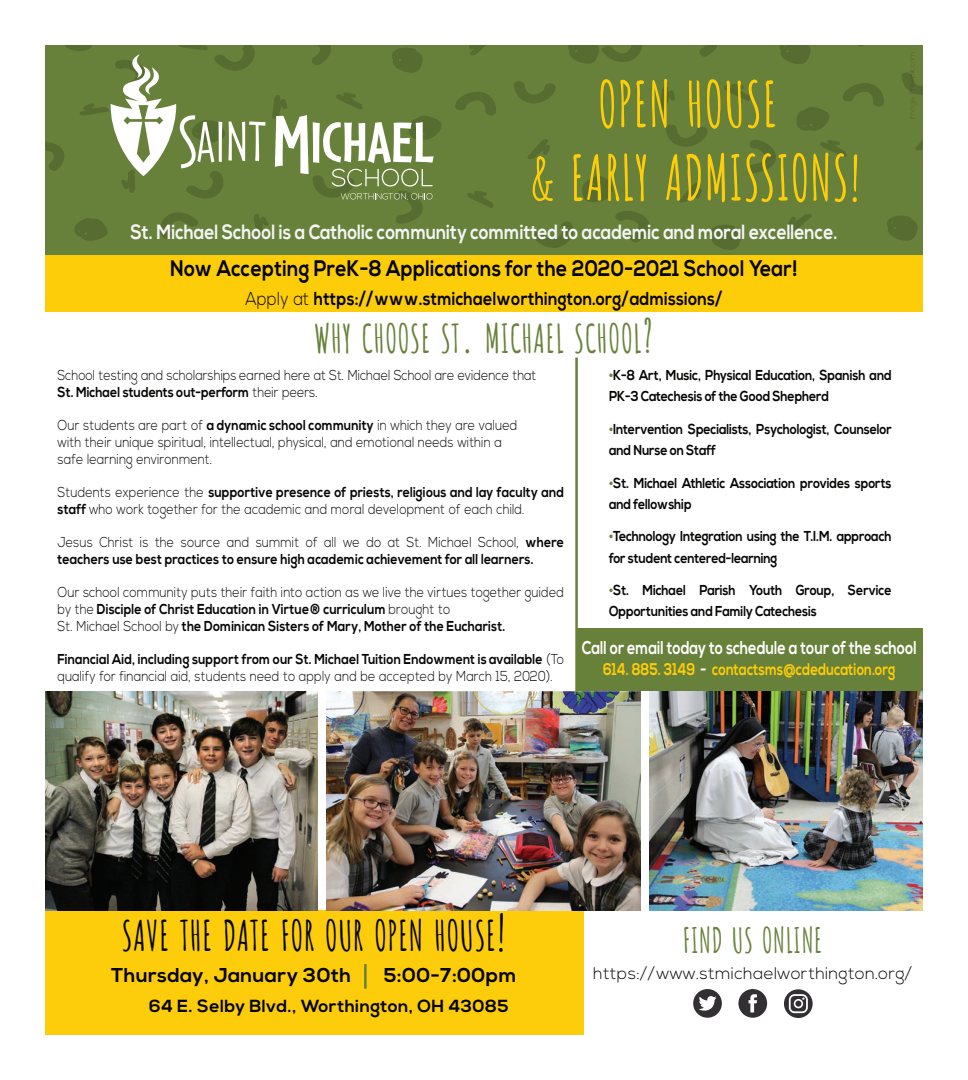
<style>
.page{position:relative;width:968px;height:1080px;background:#fff}
.page>*{position:absolute;margin:0;border:0;box-sizing:border-box;transform-origin:0 0}
.t1{font:700 61.75px/73.8px "Amatic SC";letter-spacing:.02em;color:#fdcd09;text-align:center;scale:.84 1}
.t2{font:700 41.25px "Amatic SC";letter-spacing:.02em;color:#040503;scale:.85 1}
.t3{font:700 38.88px "Amatic SC";letter-spacing:.02em;color:#68813a;scale:.85 1}
.t4{font:700 34.12px "Amatic SC";letter-spacing:.02em;color:#68813a;scale:.85 1}
.t5{font:700 22.5px "Nexa";letter-spacing:.015em;color:#050504;scale:.85 1}
.t6{font:700 20.5px "Nexa";color:#f4f5f6;scale:.84 1}
.t7{font:700 20px "Nexa";letter-spacing:.02em;color:#050504}
.t8{font:700 18.75px "Nexa";letter-spacing:.01em;color:#050504;scale:.85 1}
.t9{font:700 18.5px "Nexa";color:#fff;scale:.78 1}
.t10{font:700 17.5px "Nexa";letter-spacing:.02em;color:#050504}
.t11{font:700 17px "Nexa";color:#fdcd09;scale:.78 1}
.t12{font:300 16.75px "Nexa";letter-spacing:.02em;color:#050504}
.t13{font:300 14.38px/17.2px "Nexa";letter-spacing:.01em;color:#050504;scale:.85 1}
.t14{font:700 14.38px/21.2px "Nexa";letter-spacing:-.01em;color:#050504;scale:.85 1}
.t15{font:700 14.38px/17.2px "Nexa";letter-spacing:.01em;color:#050504;scale:.85 1}
.s1{font-size:60.25px}
.s2{font-weight:300}
.s3{font-size:55.5px}
.s4{font-size:46.5px}
.s5{font-weight:700}
.s6{color:#67813a}
.s7{color:#fff}
.s8{font-size:49.62px}
</style>
<div class="page">
<div style="left:577px;top:629px;width:345px;height:62px;background:#68813a"></div>
<div style="left:45px;top:911px;width:538px;height:124px;background:#fdcd0b"></div>
<div style="left:45px;top:45px;width:877px;height:210px;background:#68813a"></div>
<svg style="left:467px;top:191px;width:27px;height:17px"></svg>
<svg style="left:749px;top:140px;width:27px;height:33px"></svg>
<svg style="left:887px;top:215px;width:31px;height:26px"></svg>
<svg style="left:820px;top:140px;width:27px;height:17px"></svg>
<svg style="left:666px;top:125px;width:41px;height:22px"></svg>
<svg style="left:582px;top:176px;width:30px;height:26px"></svg>
<svg style="left:679px;top:183px;width:23px;height:20px"></svg>
<svg style="left:615px;top:211px;width:35px;height:31px"></svg>
<svg style="left:710px;top:225px;width:31px;height:25px"></svg>
<svg style="left:788px;top:214px;width:24px;height:18px"></svg>
<svg style="left:533px;top:222px;width:40px;height:26px"></svg>
<svg style="left:902px;top:72px;width:20px;height:23px"></svg>
<svg style="left:796px;top:107px;width:33px;height:24px"></svg>
<svg style="left:915px;top:141px;width:7px;height:10px"></svg>
<svg style="left:699px;top:45px;width:19px;height:12px"></svg>
<svg style="left:780px;top:45px;width:30px;height:19px"></svg>
<svg style="left:724px;top:84px;width:26px;height:17px"></svg>
<svg style="left:843px;top:83px;width:41px;height:24px"></svg>
<svg style="left:660px;top:86px;width:15px;height:24px"></svg>
<svg style="left:568px;top:45px;width:74px;height:19px"></svg>
<svg style="left:514px;top:81px;width:41px;height:22px"></svg>
<svg style="left:528px;top:139px;width:22px;height:20px"></svg>
<svg style="left:455px;top:92px;width:41px;height:23px"></svg>
<svg style="left:469px;top:45px;width:17px;height:10px"></svg>
<svg style="left:45px;top:45px;width:397px;height:196px"></svg>
<div style="left:45px;top:255px;width:877px;height:56px;background:#fdcd09"></div>
<img style="left:649px;top:691px;width:273px;height:220px">
<img style="left:45px;top:691px;width:272px;height:220px">
<img style="left:327px;top:691px;width:313px;height:219px">
<hr style="left:364px;top:964px;width:2px;height:25px;background:#67813a">
<div style="left:693px;top:989px;width:29px;height:29px;background:#323033;border-radius:50%"></div>
<svg style="left:699px;top:996px;width:17px;height:15px"></svg>
<div style="left:738px;top:989px;width:29px;height:29px;background:#323033;border-radius:50%"></div>
<svg style="left:748px;top:994px;width:9px;height:18px"></svg>
<svg style="left:784px;top:989px;width:28px;height:29px"></svg>
<svg style="left:788px;top:994px;width:19px;height:19px"></svg>
<hr style="left:575px;top:358px;width:3px;height:333px;background:#67813a">
<h1 class="t1" style="left:530px;top:63px;width:394px">OPEN HOUSE<br><span class="s1">&amp;</span> EARLY ADMISSIONS<span class="s1">!</span></h1>
<h3 class="t6" style="left:130px;top:220px;width:843px">St. Michael School is a Catholic community committed to academic and moral excellence.</h3>
<h3 class="t5" style="left:170px;top:256px;width:740px">Now Accepting PreK-8 Applications for the 2020-2021 School Year!</h3>
<h3 class="t8" style="left:245px;top:288px;width:563px"><span class="s2">Apply at</span> https://www.stmichaelworthington.org/admissions/</h3>
<h3 class="t3" style="left:314px;top:308px;width:400px">WHY CHOOSE ST<span class="s3">.</span> MICHAEL SCHOOL<span class="s4">?</span></h3>
<p class="t13" style="left:58px;top:367px;width:565px">School testing and scholarships earned here at St. Michael School are evidence that<br><span class="s5">St. Michael students out-perform</span> their peers.</p>
<p class="t13" style="left:58px;top:417px;width:542px">Our students are part of <span class="s5">a dynamic school community</span> in which they are valued with their unique spiritual, intellectual, physical, and emotional needs within a safe learning environment.</p>
<p class="t13" style="left:58px;top:484px;width:597px">Students experience the <span class="s5">supportive presence of priests, religious and lay faculty and staff</span> who work together for the academic and moral development of each child.</p>
<p class="t15" style="left:58px;top:534px;width:597px"><span class="s2">Jesus Christ is the source and summit of all we do at St. Michael School,</span> where teachers use best practices to ensure high academic achievement for all learners.</p>
<p class="t13" style="left:58px;top:584px;width:597px">Our school community puts their faith into action as we live the virtues together guided by the <span class="s5">Disciple of Christ Education in Virtue® curriculum</span> brought to<br>St. Michael School by <span class="s5">the Dominican Sisters of Mary, Mother of the Eucharist.</span></p>
<p class="t13" style="left:58px;top:651px;width:597px"><span class="s5">Financial Aid, including support from our St. Michael Tuition Endowment is available</span> (To qualify for financial aid, students need to apply and be accepted by March 15, 2020).</p>
<p class="t14" style="left:609px;top:365px;width:334px"><span class="s6">•</span>K-8 Art, Music, Physical Education, Spanish and<br>PK-3 Catechesis of the Good Shepherd</p>
<p class="t14" style="left:609px;top:419px;width:334px"><span class="s6">•</span>Intervention Specialists, Psychologist, Counselor and Nurse on Staff</p>
<p class="t14" style="left:609px;top:473px;width:334px"><span class="s6">•</span>St. Michael Athletic Association provides sports and fellowship</p>
<p class="t14" style="left:609px;top:526px;width:334px"><span class="s6">•</span>Technology Integration using the T.I.M. approach for student centered-learning</p>
<p class="t14" style="left:609px;top:580px;width:334px"><span class="s6">•</span>St. Michael Parish Youth Group, Service<br>Opportunities and Family Catechesis</p>
<p class="t9" style="left:582px;top:637px;width:431px">Call or email today to schedule a tour of the school</p>
<p class="t11" style="left:603px;top:659px;width:376px">614. 885. 3149 <span class="s7">-</span> contactsms@cdeducation.org</p>
<h2 class="t2" style="left:122px;top:904px;width:453px">SAVE THE DATE FOR OUR OPEN HOUSE<span class="s8">!</span></h2>
<h3 class="t7" style="left:384px;top:963px;width:134px">5:00-7:00pm</h3>
<p class="t10" style="left:149px;top:996px;width:360px">64 E. Selby Blvd., Worthington, OH 43085</p>
<h3 class="t4" style="left:683px;top:914px;width:166px">FIND US ONLINE</h3>
<h3 class="t7" style="left:111px;top:963px;width:241px">Thursday, January 30th</h3>
<p class="t12" style="left:593px;top:964px;width:320px">https://www.stmichaelworthington.org/</p>
</div>
